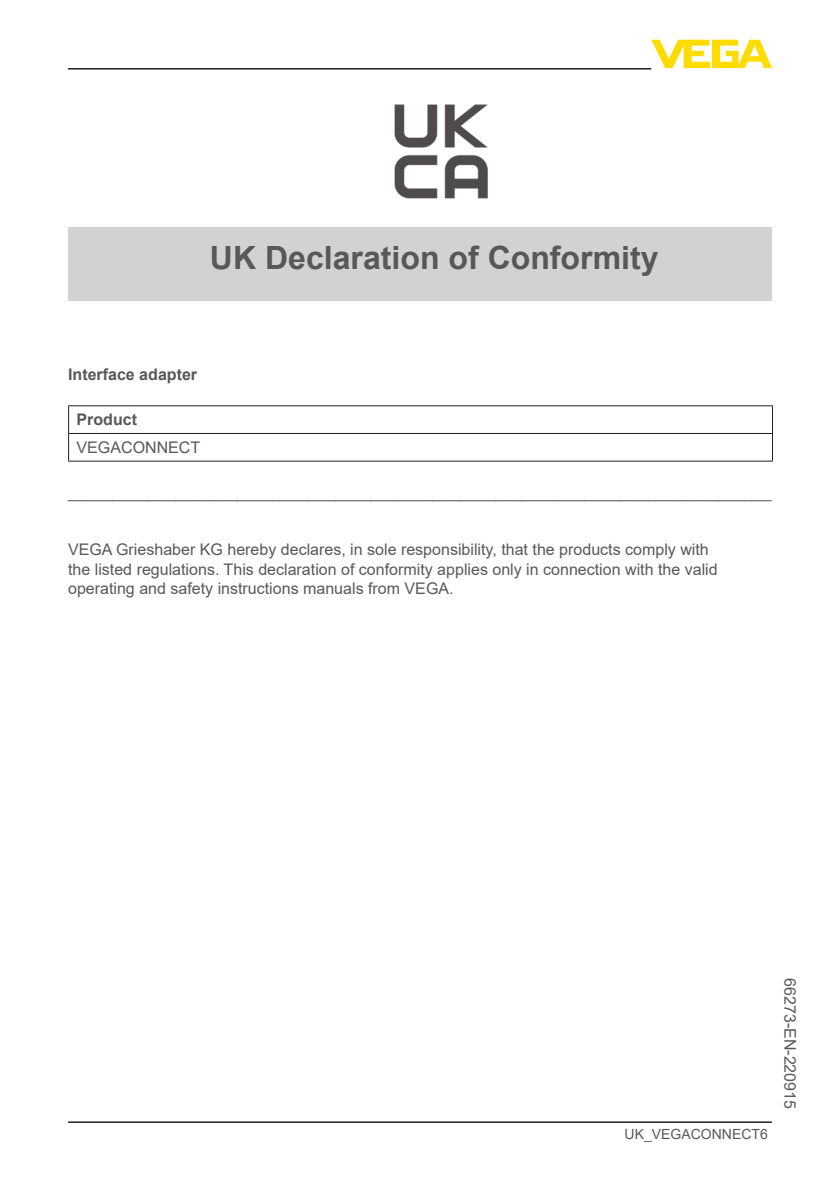
<style>
.page{position:relative;width:840px;height:1191px;background:#fff}
.page>*{position:absolute;margin:0;border:0;box-sizing:border-box;transform-origin:0 0}
.t1{font:700 32px "Arial";color:#57585a}
.t2{font:16px/19.2px "Arial";color:#57585a}
.t3{font:700 16px "Arial";color:#57585a}
.t4{font:14px "Arial";color:#57585a}
</style>
<div class="page">
<div style="left:68px;top:227px;width:703px;height:73px;background:#d1d2d4"></div>
<img style="left:394px;top:104px;width:94px;height:95px">
<hr style="left:68px;top:405px;width:704px;height:1px;background:#231f20">
<hr style="left:68px;top:433px;width:704px;height:1px;background:#231f20">
<svg style="left:68px;top:406px;width:1px;height:54px"></svg>
<hr style="left:68px;top:460px;width:704px;height:1px;background:#231f20">
<hr style="left:68px;top:1121px;width:703px;height:2px;background:#231f20">
<svg style="left:651px;top:40px;width:120px;height:28px"></svg>
<hr style="left:68px;top:68px;width:583px;height:2px;background:#231f20">
<h1 class="t1" style="left:210px;top:235px;width:450px">UK Declaration of Conformity</h1>
<p class="t3" style="left:68px;top:363px;width:130px">Interface adapter</p>
<p class="t3" style="left:77px;top:408px;width:62px">Product</p>
<p class="t2" style="left:77px;top:438px;width:125px">VEGACONNECT</p>
<p class="t2" style="left:68px;top:482px;width:704px">_______________________________________________________________________________</p>
<p class="t2" style="left:68px;top:540px;width:650px">VEGA Grieshaber KG hereby declares, in sole responsibility, that the products comply with the listed regulations. This declaration of conformity applies only in connection with the valid operating and safety instructions manuals from VEGA.</p>
<p class="t4" style="left:624px;top:1124px;width:145px">UK_VEGACONNECT6</p>
<p class="t2" style="left:799px;top:978px;width:132px;rotate:90deg">66273-EN-220915</p>
</div>
